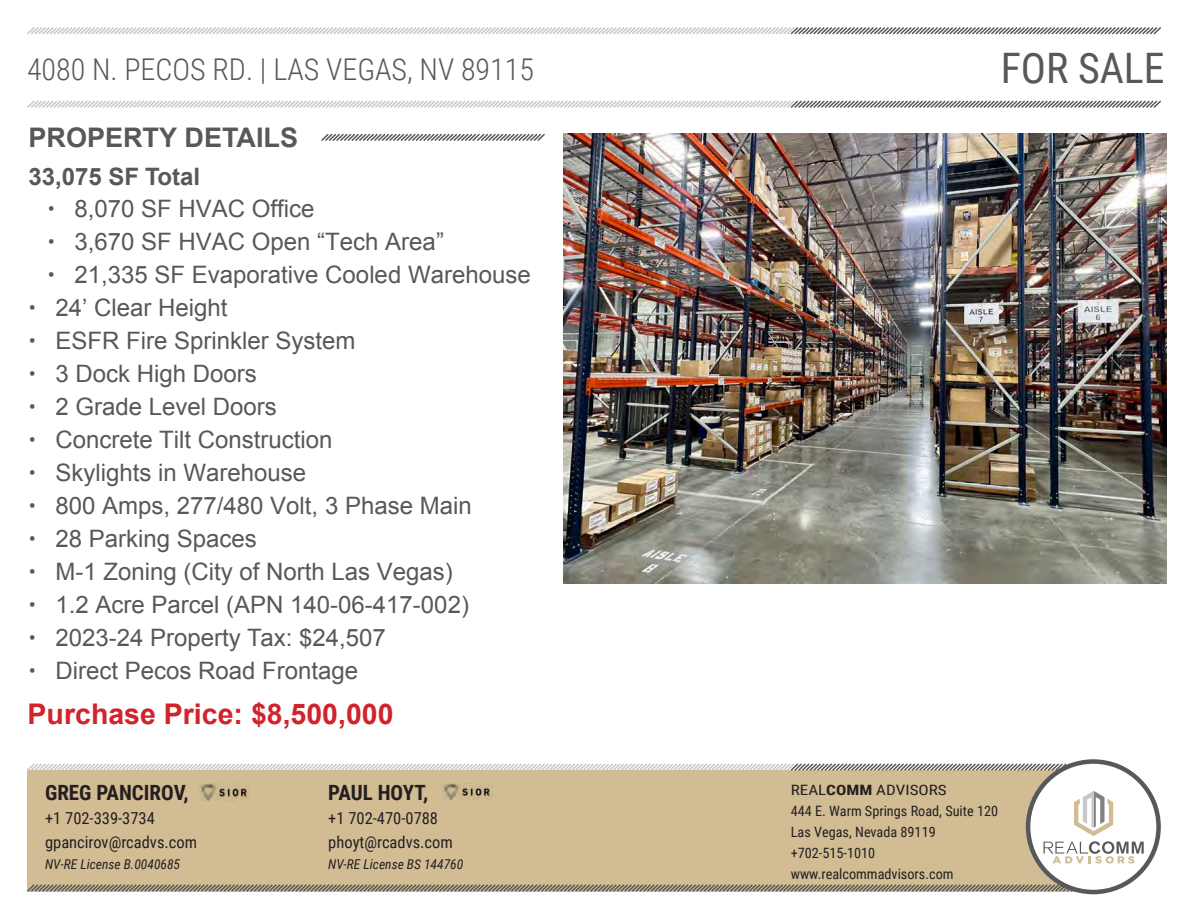
<style>
.page{position:relative;width:1188px;height:918px;background:#fff}
.page>*{position:absolute;margin:0;border:0;box-sizing:border-box;transform-origin:0 0}
.t1{font:42px "Roboto Condensed";color:#57585a}
.t2{font:300 30px "Roboto Condensed";color:#57585a}
.t3{font:700 28.5px "Arial";color:#d1232a}
.t4{font:700 27px "Arial";color:#57585a}
.t5{font:24px "Arial";color:#57585a}
.t6{font:700 24px "Arial";color:#57585a}
.t7{font:700 21px "Roboto Condensed";color:#231f20}
.t8{font:16.5px/24px "Roboto Condensed";color:#231f20}
.t9{font:14.25px/21px "Roboto Condensed";color:#231f20;scale:1.2 1}
.t10{font:italic 13.5px "Roboto Condensed";color:#231f20}
.s1{font-family:"Roboto Condensed";font-weight:300}
.s2{font-style:inherit}
.s3{font-weight:700}
</style>
<div class="page">
<div style="left:27px;top:770px;width:1051px;height:122px;background:#d2bc94"></div>
<svg style="left:27px;top:762px;width:1049px;height:10px"></svg>
<svg style="left:27px;top:27px;width:1134px;height:8px"></svg>
<svg style="left:27px;top:100px;width:1134px;height:8px"></svg>
<svg style="left:27px;top:883px;width:1052px;height:10px"></svg>
<div style="left:1028px;top:762px;width:131px;height:130px;background:#fff;border-radius:50%"></div>
<div style="left:1026px;top:759px;width:135px;height:135px;border:4px solid #57585a;border-radius:50%"></div>
<svg style="left:1044px;top:791px;width:100px;height:73px"></svg>
<img style="left:200px;top:784px;width:47px;height:16px">
<img style="left:442px;top:783px;width:48px;height:17px">
<svg style="left:321px;top:133px;width:224px;height:8px"></svg>
<img style="left:564px;top:133px;width:603px;height:451px">
<p class="t2" style="left:27px;top:48px;width:508px">4080 N. PECOS RD. | LAS VEGAS, NV 89115</p>
<h1 class="t1" style="left:1001px;top:39px;width:166px">FOR SALE</h1>
<p class="t4" style="left:29px;top:120px;width:271px">PROPERTY DETAILS</p>
<p class="t6" style="left:29px;top:161px;width:173px">33,075 SF Total</p>
<p class="t5" style="left:48px;top:193px;width:269px"><span class="s1">•</span> 8,070 SF HVAC Office</p>
<p class="t5" style="left:48px;top:226px;width:398px"><span class="s1">•</span> 3,670 SF HVAC Open “Tech Area”</p>
<p class="t5" style="left:48px;top:259px;width:485px"><span class="s1">•</span> 21,335 SF Evaporative Cooled Warehouse</p>
<p class="t5" style="left:29px;top:292px;width:201px"><span class="s1">•</span> 24’ Clear Height</p>
<p class="t5" style="left:29px;top:325px;width:329px"><span class="s1">•</span> ESFR Fire Sprinkler System</p>
<p class="t5" style="left:29px;top:358px;width:230px"><span class="s1">•</span> 3 Dock High Doors</p>
<p class="t5" style="left:29px;top:391px;width:250px"><span class="s1">•</span> 2 Grade Level Doors</p>
<p class="t5" style="left:29px;top:424px;width:305px"><span class="s1">•</span> Concrete Tilt Construction</p>
<p class="t5" style="left:29px;top:457px;width:279px"><span class="s1">•</span> Skylights in Warehouse</p>
<p class="t5" style="left:29px;top:490px;width:445px"><span class="s1">•</span> 800 Amps, 277/480 Volt, 3 Phase Main</p>
<p class="t5" style="left:29px;top:523px;width:230px"><span class="s1">•</span> 28 Parking Spaces</p>
<p class="t5" style="left:29px;top:556px;width:426px"><span class="s1">•</span> M-1 Zoning (City of North Las Vegas)</p>
<p class="t5" style="left:29px;top:589px;width:442px"><span class="s1">•</span> 1.2 Acre Parcel (APN 140-06-417-002)</p>
<p class="t5" style="left:29px;top:622px;width:359px"><span class="s1">•</span> 2023-24 Property Tax: $24,507</p>
<p class="t5" style="left:29px;top:655px;width:331px"><span class="s1">•</span> Direct Pecos Road Frontage</p>
<p class="t3" style="left:28px;top:696px;width:367px">Purchase Price: $<span class="s2">8</span>,<span class="s2">5</span>00,000</p>
<p class="t7" style="left:45px;top:778px;width:145px">GREG PANCIROV,</p>
<p class="t8" style="left:45px;top:806px;width:154px">+1 702-339-3734 gpancirov@rcadvs.com</p>
<p class="t10" style="left:45px;top:855px;width:137px">NV-RE License B.0040685</p>
<p class="t7" style="left:328px;top:778px;width:101px">PAUL HOYT,</p>
<p class="t8" style="left:328px;top:806px;width:126px">+1 702-470-0788 phoyt@rcadvs.com</p>
<p class="t10" style="left:328px;top:855px;width:136px">NV-RE License BS 144760</p>
<p class="t9" style="left:791px;top:779px;width:174px">REAL<span class="s3">COMM</span> ADVISORS<br>444 E. Warm Springs Road, Suite 120<br>Las Vegas, Nevada 89119 +702-515-1010 www.realcommadvisors.com</p>
</div>
